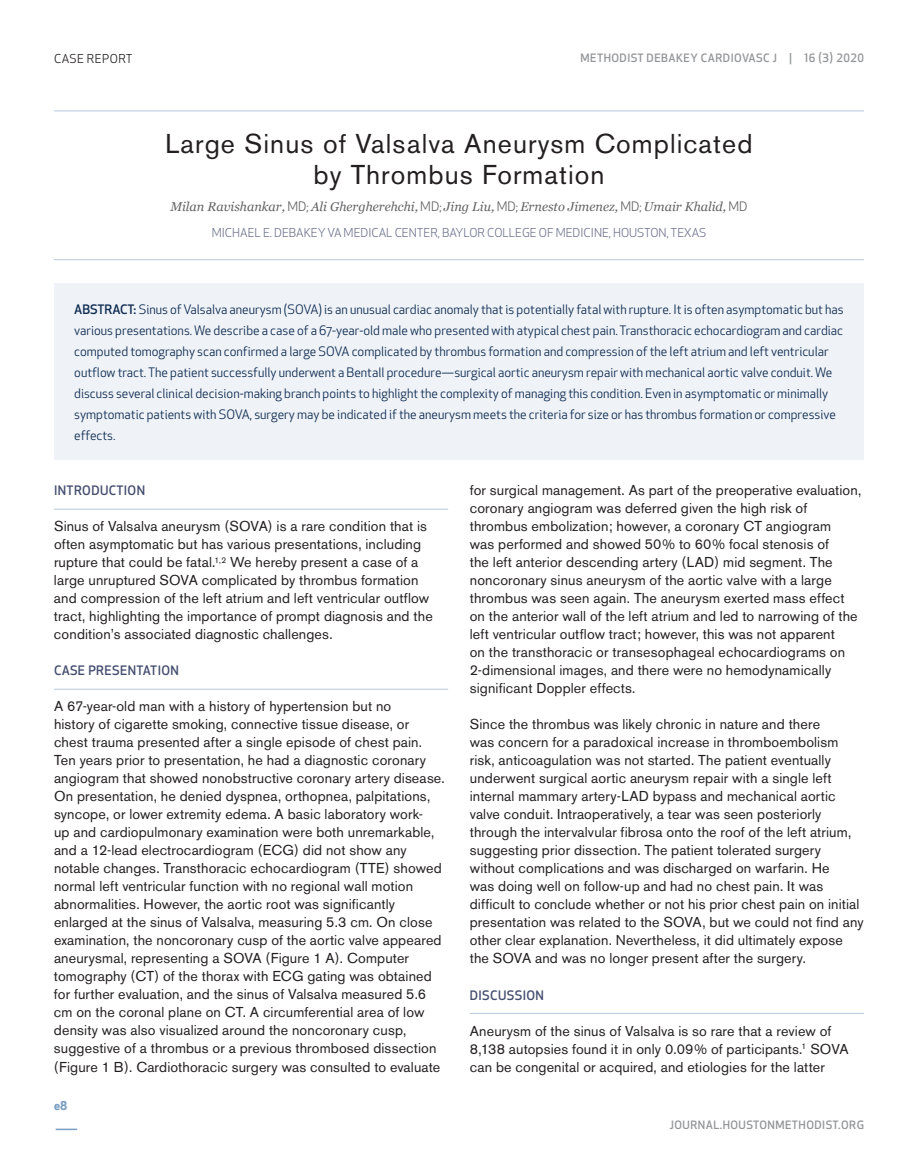
<style>
.page{position:relative;width:918px;height:1175px;background:#fff}
.page>*{position:absolute;margin:0;border:0;box-sizing:border-box;transform-origin:0 0}
.t1{font:27px/31.5px "Akzidenz Grotesk BE";letter-spacing:.04em;color:#231f20;text-align:center}
.t2{font:14.25px/18px "Akzidenz Grotesk BE";letter-spacing:.01em;color:#231f20}
.t3{font:12.75px/21px "Apex New";color:#0e2b51}
.t4{font:italic 12.75px "Georgia";color:#636366}
.t5{font:500 12.75px "Apex New";letter-spacing:.03em;color:#434d6e}
.t6{font:12px "Apex New";color:#727791}
.t7{font:12px "Apex New";letter-spacing:.04em;color:#231f20}
.t8{font:700 12px "Apex New";color:#7b9fc3}
.t9{font:500 11.25px "Apex New";letter-spacing:.04em;color:#939598}
.s1{font-family:"Apex New";font-style:normal}
.s2{font-weight:500}
</style>
<div class="page">
<hr style="left:56px;top:1128px;width:21px;height:2px;background:#7b9fc3">
<hr style="left:54px;top:110px;width:810px;height:1px;background:#b8c8de">
<hr style="left:54px;top:509px;width:394px;height:1px;background:#b8c8de">
<hr style="left:54px;top:689px;width:394px;height:1px;background:#b8c8de">
<hr style="left:470px;top:1013px;width:394px;height:1px;background:#b8c8de">
<hr style="left:54px;top:259px;width:810px;height:1px;background:#b8c8de">
<div style="left:54px;top:284px;width:810px;height:176px;background:#eff3f7"></div>
<p class="t7" style="left:54px;top:51px;width:80px">CASE REPORT</p>
<p class="t9" style="left:581px;top:51px;width:285px">METHODIST DEBAKEY CARDIOVASC J | 16 (3) 2020</p>
<h1 class="t1" style="left:165px;top:127px;width:589px">Large Sinus of Valsalva Aneurysm Complicated by Thrombus Formation</h1>
<p class="t4" style="left:170px;top:198px;width:579px">Milan Ravishankar, <span class="s1">MD;</span> Ali Ghergherehchi, <span class="s1">MD;</span> Jing Liu, <span class="s1">MD;</span> Ernesto Jimenez, <span class="s1">MD;</span> Umair Khalid, <span class="s1">MD</span></p>
<p class="t6" style="left:212px;top:225px;width:496px">MICHAEL E. DEBAKEY VA MEDICAL CENTER, BAYLOR COLLEGE OF MEDICINE, HOUSTON, TEXAS</p>
<p class="t3" style="left:74px;top:298px;width:771px"><span class="s2">ABSTRACT:</span> Sinus of Valsalva aneurysm (SOVA) is an unusual cardiac anomaly that is potentially fatal with rupture. It is often asymptomatic but has various presentations. We describe a case of a 67-year-old male who presented with atypical chest pain. Transthoracic echocardiogram and cardiac computed tomography scan confirmed a large SOVA complicated by thrombus formation and compression of the left atrium and left ventricular outflow tract. The patient successfully underwent a Bentall procedure—surgical aortic aneurysm repair with mechanical aortic valve conduit. We discuss several clinical decision-making branch points to highlight the complexity of managing this condition. Even in asymptomatic or minimally symptomatic patients with SOVA, surgery may be indicated if the aneurysm meets the criteria for size or has thrombus formation or compressive effects.</p>
<p class="t5" style="left:54px;top:482px;width:93px">INTRODUCTION</p>
<p class="t2" style="left:54px;top:517px;width:380px">Sinus of Valsalva aneurysm (SOVA) is a rare condition that is often asymptomatic but has various presentations, including rupture that could be fatal.<sup>1,2</sup> We hereby present a case of a large unruptured SOVA complicated by thrombus formation and compression of the left atrium and left ventricular outflow tract, highlighting the importance of prompt diagnosis and the condition’s associated diagnostic challenges.</p>
<p class="t5" style="left:54px;top:662px;width:126px">CASE PRESENTATION</p>
<p class="t2" style="left:54px;top:697px;width:392px">A 67-year-old man with a history of hypertension but no<br>history of cigarette smoking, connective tissue disease, or chest trauma presented after a single episode of chest pain.<br>Ten years prior to presentation, he had a diagnostic coronary angiogram that showed nonobstructive coronary artery disease.<br>On presentation, he denied dyspnea, orthopnea, palpitations, syncope, or lower extremity edema. A basic laboratory work-<br>up and cardiopulmonary examination were both unremarkable, and a 12-lead electrocardiogram (ECG) did not show any notable changes. Transthoracic echocardiogram (TTE) showed normal left ventricular function with no regional wall motion abnormalities. However, the aortic root was significantly enlarged at the sinus of Valsalva, measuring 5.3 cm. On close examination, the noncoronary cusp of the aortic valve appeared aneurysmal, representing a SOVA (Figure 1 A). Computer tomography (CT) of the thorax with ECG gating was obtained for further evaluation, and the sinus of Valsalva measured 5.6 cm on the coronal plane on CT. A circumferential area of low density was also visualized around the noncoronary cusp, suggestive of a thrombus or a previous thrombosed dissection (Figure 1 B). Cardiothoracic surgery was consulted to evaluate</p>
<p class="t8" style="left:54px;top:1097px;width:15px">e8</p>
<p class="t2" style="left:470px;top:481px;width:393px">for surgical management. As part of the preoperative evaluation, coronary angiogram was deferred given the high risk of thrombus embolization; however, a coronary CT angiogram<br>was performed and showed 50% to 60% focal stenosis of<br>the left anterior descending artery (LAD) mid segment. The noncoronary sinus aneurysm of the aortic valve with a large thrombus was seen again. The aneurysm exerted mass effect on the anterior wall of the left atrium and led to narrowing of the left ventricular outflow tract; however, this was not apparent<br>on the transthoracic or transesophageal echocardiograms on 2-dimensional images, and there were no hemodynamically significant Doppler effects.</p>
<p class="t2" style="left:470px;top:715px;width:395px">Since the thrombus was likely chronic in nature and there<br>was concern for a paradoxical increase in thromboembolism risk, anticoagulation was not started. The patient eventually underwent surgical aortic aneurysm repair with a single left internal mammary artery-LAD bypass and mechanical aortic valve conduit. Intraoperatively, a tear was seen posteriorly through the intervalvular fibrosa onto the roof of the left atrium, suggesting prior dissection. The patient tolerated surgery without complications and was discharged on warfarin. He<br>was doing well on follow-up and had no chest pain. It was difficult to conclude whether or not his prior chest pain on initial presentation was related to the SOVA, but we could not find any other clear explanation. Nevertheless, it did ultimately expose the SOVA and was no longer present after the surgery.</p>
<p class="t5" style="left:470px;top:986px;width:76px">DISCUSSION</p>
<p class="t2" style="left:470px;top:1021px;width:380px">Aneurysm of the sinus of Valsalva is so rare that a review of<br>8,138 autopsies found it in only 0.09% of participants.<sup>1</sup> SOVA can be congenital or acquired, and etiologies for the latter</p>
<p class="t9" style="left:670px;top:1117px;width:196px">JOURNAL.HOUSTONMETHODIST.ORG</p>
</div>
